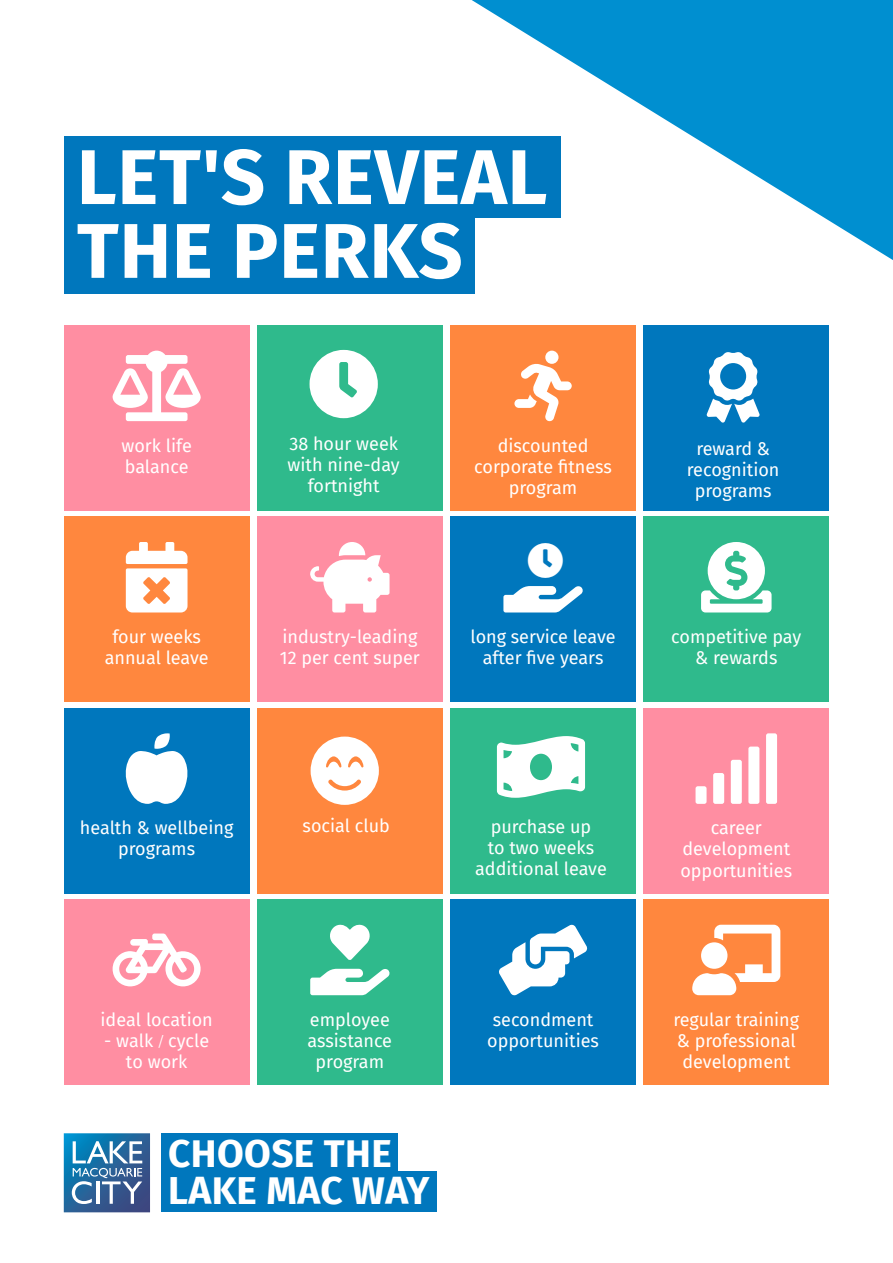
<style>
.page{position:relative;width:893px;height:1263px;background:#fff}
.page>*{position:absolute;margin:0;border:0;box-sizing:border-box;transform-origin:0 0}
.t1{font:700 77.55px/73.8px "Fira Sans";letter-spacing:.01em;color:#fff}
.t2{font:70.5px "Font Awesome 5 Free Solid";color:#fff}
.t3{font:700 38.7px "Fira Sans";letter-spacing:.01em;color:#fff}
.t4{font:18px/21px "Fira Sans";color:#fff;text-align:center}
.s1{font-family:"Minion Pro"}
</style>
<div class="page">
<div style="left:64px;top:325px;width:186px;height:186px;background:#ff8ea2"></div>
<div style="left:643px;top:325px;width:186px;height:186px;background:#0077bd"></div>
<div style="left:64px;top:516px;width:186px;height:186px;background:#ff873e"></div>
<div style="left:257px;top:708px;width:186px;height:185px;background:#ff873e"></div>
<div style="left:643px;top:708px;width:186px;height:185px;background:#ff8ea2"></div>
<div style="left:450px;top:708px;width:186px;height:185px;background:#2fba8c"></div>
<div style="left:450px;top:899px;width:186px;height:186px;background:#0077bd"></div>
<div style="left:643px;top:516px;width:186px;height:186px;background:#2fba8c"></div>
<div style="left:257px;top:516px;width:186px;height:186px;background:#ff8ea2"></div>
<div style="left:450px;top:325px;width:186px;height:186px;background:#ff873e"></div>
<div style="left:64px;top:899px;width:186px;height:186px;background:#ff8ea2"></div>
<div style="left:64px;top:708px;width:186px;height:185px;background:#0077bd"></div>
<div style="left:257px;top:899px;width:186px;height:186px;background:#2fba8c"></div>
<div style="left:257px;top:325px;width:186px;height:186px;background:#2fba8c"></div>
<div style="left:643px;top:899px;width:186px;height:186px;background:#ff873e"></div>
<div style="left:450px;top:516px;width:186px;height:186px;background:#0077bd"></div>
<svg style="left:472px;top:0;width:421px;height:260px;fill:#008fd0"></svg>
<div style="left:162px;top:1171px;width:275px;height:41px;background:#0077bd"></div>
<div style="left:162px;top:1133px;width:236px;height:41px;background:#0077bd"></div>
<div style="left:64px;top:212px;width:411px;height:82px;background:#0077bd"></div>
<div style="left:64px;top:136px;width:496px;height:81px;background:#0077bd"></div>
<svg style="left:64px;top:1133px;width:86px;height:79px;background:#4c81ae"></svg>
<p class="t1" style="left:77px;top:135px;width:472px">LET'S REVEAL<br>THE PERKS</p>
<p class="t2" style="left:113px;top:350px;width:90px">●■▲●</p>
<p class="t4" style="left:121px;top:434px;width:72px;text-align:left">work life balance</p>
<p class="t2" style="left:126px;top:542px;width:63px">●■▼▲</p>
<p class="t4" style="left:105px;top:626px;width:105px">four weeks annual leave</p>
<p class="t2" style="left:126px;top:733px;width:64px">●●▼</p>
<p class="t4" style="left:80px;top:817px;width:155px">health &amp; wellbeing programs</p>
<p class="t4" style="left:101px;top:1009px;width:114px">ideal location</p>
<p class="t4" style="left:104px;top:1030px;width:107px">- walk <span class="s1">/</span> cycle to work</p>
<p class="t4" style="left:288px;top:433px;width:114px">38 hour week with nine-day fortnight</p>
<p class="t2" style="left:310px;top:542px;width:81px">■</p>
<p class="t4" style="left:280px;top:626px;width:141px;text-align:left">industry-leading<br>12 per cent super</p>
<p class="t4" style="left:303px;top:815px;width:89px">social club</p>
<p class="t2" style="left:310px;top:924px;width:81px">■□●■▼</p>
<p class="t4" style="left:308px;top:1008px;width:86px">employee assistance program</p>
<p class="t3" style="left:168px;top:1121px;width:225px">CHOOSE THE</p>
<p class="t3" style="left:168px;top:1158px;width:263px">LAKE MAC WAY</p>
<p class="t4" style="left:474px;top:434px;width:139px">discounted corporate fitness program</p>
<p class="t2" style="left:503px;top:542px;width:81px">■□●■</p>
<p class="t4" style="left:470px;top:626px;width:147px">long service leave after five years</p>
<h2 class="t2" style="left:497px;top:731px;width:90px">□■●●❖</h2>
<p class="t4" style="left:491px;top:815px;width:102px">purchase up</p>
<p class="t4" style="left:475px;top:836px;width:133px">to two weeks additional leave</p>
<p class="t4" style="left:487px;top:1008px;width:113px">secondment opportunities</p>
<p class="t4" style="left:687px;top:438px;width:94px">reward &amp; recognition programs</p>
<p class="t4" style="left:671px;top:626px;width:132px">competitive pay &amp; rewards</p>
<p class="t4" style="left:680px;top:817px;width:113px">career development opportunities</p>
<p class="t2" style="left:692px;top:924px;width:90px">●□▼</p>
<p class="t4" style="left:673px;top:1008px;width:127px">regular training &amp; professional development</p>
</div>
